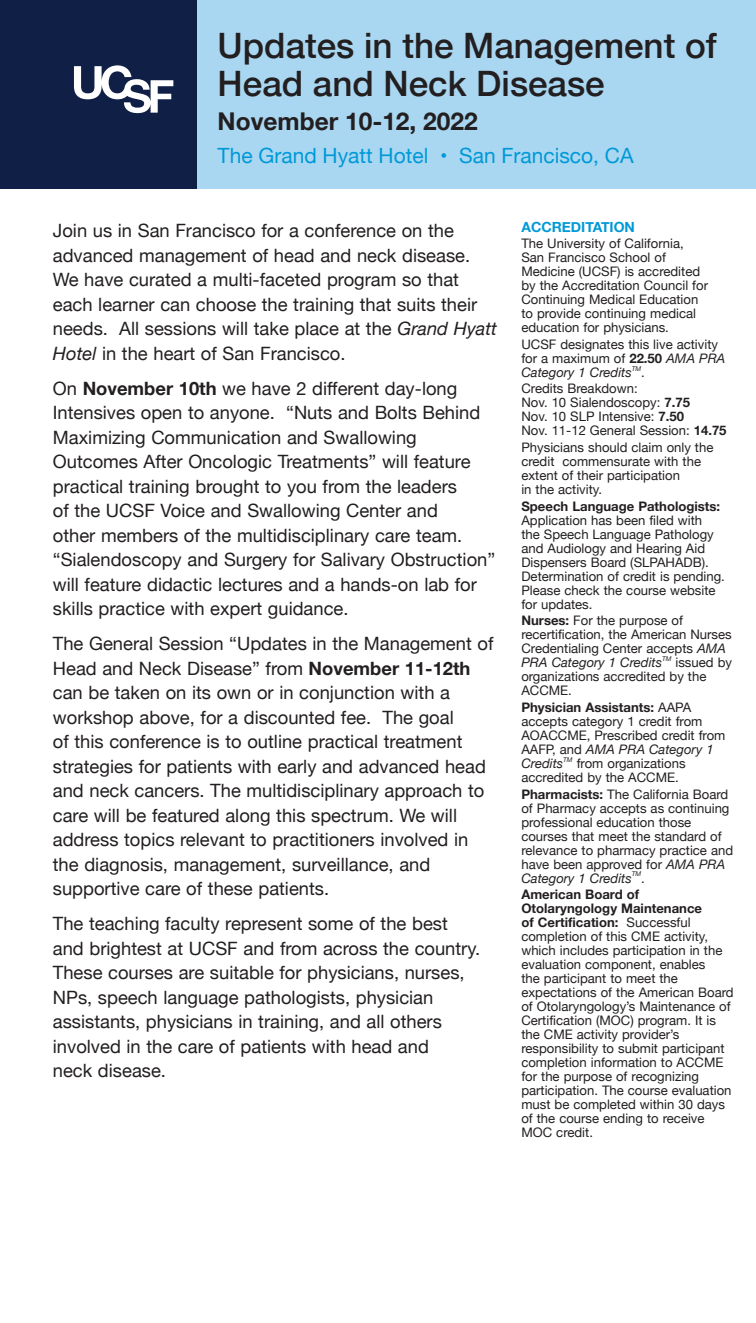
<style>
.page{position:relative;width:756px;height:1323px;background:#fff}
.page>*{position:absolute;margin:0;border:0;box-sizing:border-box;transform-origin:0 0}
.t1{font:500 35px/38.5px "Helvetica Neue";color:#231f20}
.t2{font:700 24.5px "Helvetica Neue";color:#231f20}
.t3{font:21px "Helvetica Neue";color:#0099d8}
.t4{font:18.38px/24.5px "Helvetica Neue";color:#231f20}
.t5{font:700 14px "Helvetica Neue";color:#0099d8}
.t6{font:13.12px/14px "Helvetica Neue";color:#231f20}
.t7{font:italic 6.65px "Helvetica Neue";color:#231f20}
.s1{font-style:italic}
.s2{font-weight:700}
</style>
<div class="page">
<div style="left:189px;top:0;width:567px;height:188px;background:#a9d7f1"></div>
<div style="left:0;top:0;width:197px;height:188px;background:#101f46"></div>
<svg style="left:74px;top:65px;width:99px;height:48px"></svg>
<p class="t1" style="left:218px;top:25px;width:501px">Updates in the Management of<br>Head and Neck Disease</p>
<p class="t2" style="left:218px;top:106px;width:262px">November 10-12, 2022</p>
<p class="t3" style="left:218px;top:143px;width:418px">The Grand Hyatt Hotel • San Francisco, CA</p>
<p class="t4" style="left:53px;top:218px;width:446px">Join us in San Francisco for a conference on the advanced management of head and neck disease.<br>We have curated a multi-faceted program so that each learner can choose the training that suits their needs. All sessions will take place at the <span class="s1">Grand Hyatt Hotel</span> in the heart of San Francisco.</p>
<p class="t4" style="left:53px;top:376px;width:444px">On <span class="s2">November 10th</span> we have 2 different day-long Intensives open to anyone. “Nuts and Bolts Behind Maximizing Communication and Swallowing Outcomes After Oncologic Treatments” will feature practical training brought to you from the leaders<br>of the UCSF Voice and Swallowing Center and<br>other members of the multidisciplinary care team. “Sialendoscopy and Surgery for Salivary Obstruction” will feature didactic lectures and a hands-on lab for skills practice with expert guidance.</p>
<p class="t4" style="left:53px;top:631px;width:442px">The General Session “Updates in the Management of Head and Neck Disease” from <span class="s2">November 11-12th </span>can be taken on its own or in conjunction with a workshop above, for a discounted fee. The goal<br>of this conference is to outline practical treatment strategies for patients with early and advanced head and neck cancers. The multidisciplinary approach to care will be featured along this spectrum. We will address topics relevant to practitioners involved in the diagnosis, management, surveillance, and supportive care of these patients.</p>
<p class="t4" style="left:53px;top:911px;width:429px">The teaching faculty represent some of the best and brightest at UCSF and from across the country.<br>These courses are suitable for physicians, nurses, NPs, speech language pathologists, physician assistants, physicians in training, and all others involved in the care of patients with head and<br>neck disease.</p>
<p class="t5" style="left:521px;top:218px;width:115px">ACCREDITATION</p>
<p class="t6" style="left:521px;top:236px;width:188px">The University of California,<br>San Francisco School of<br>Medicine (UCSF) is accredited by the Accreditation Council for<br>Continuing Medical Education to provide continuing medical education for physicians.</p>
<p class="t6" style="left:521px;top:337px;width:205px">UCSF designates this live activity for a maximum of <span class="s2">22.50</span> <span class="s1">AMA PRA<br>Category 1 Credits</span></p>
<p class="t7" style="left:632px;top:364px;width:11px">TM</p>
<p class="t6" style="left:641px;top:365px;width:5px">.</p>
<p class="t6" style="left:521px;top:382px;width:207px">Credits Breakdown:<br>Nov. 10 Sialendoscopy: <span class="s2">7.75<br></span>Nov. 10 SLP Intensive: <span class="s2">7.50<br></span>Nov. 11-12 General Session: <span class="s2">14.75</span></p>
<p class="t6" style="left:521px;top:440px;width:194px">Physicians should claim only the credit commensurate with the extent of their participation<br>in the activity.</p>
<p class="t6" style="left:521px;top:499px;width:205px"><span class="s2">Speech Language Pathologists:<br></span>Application has been filed with<br>the Speech Language Pathology and Audiology and Hearing Aid<br>Dispensers Board (SLPAHADB).<br>Determination of credit is pending.<br>Please check the course website for updates.</p>
<p class="t6" style="left:521px;top:613px;width:212px"><span class="s2">Nurses:</span> For the purpose of recertification, the American Nurses<br>Credentialing Center accepts <span class="s1">AMA<br>PRA Category 1 Credits</span></p>
<p class="t7" style="left:662px;top:655px;width:11px">TM</p>
<p class="t6" style="left:521px;top:655px;width:212px;text-indent:154px">issued by organizations accredited by the<br>ACCME.</p>
<p class="t6" style="left:521px;top:700px;width:206px"><span class="s2">Physician Assistants:</span> AAPA accepts category 1 credit from<br>AOACCME, Prescribed credit from<br>AAFP, and <span class="s1">AMA PRA Category 1<br>Credits</span></p>
<p class="t7" style="left:563px;top:755px;width:11px">TM</p>
<p class="t6" style="left:521px;top:756px;width:166px;text-indent:55px">from organizations accredited by the ACCME.</p>
<p class="t6" style="left:521px;top:787px;width:213px"><span class="s2">Pharmacists:</span> The California Board of Pharmacy accepts as continuing professional education those courses that meet the standard of relevance to pharmacy practice and have been approved for <span class="s1">AMA PRA<br>Category 1 Credits</span></p>
<p class="t7" style="left:632px;top:870px;width:11px">TM</p>
<p class="t6" style="left:641px;top:871px;width:5px">.</p>
<p class="t6" style="left:521px;top:887px;width:214px"><span class="s2">American Board of<br>Otolaryngology Maintenance<br>of Certification:</span> Successful completion of this CME activity, which includes participation in the evaluation component, enables<br>the participant to meet the expectations of the American Board of Otolaryngology’s Maintenance of<br>Certification (MOC) program. It is the CME activity provider’s responsibility to submit participant completion information to ACCME for the purpose of recognizing participation. The course evaluation must be completed within 30 days of the course ending to receive<br>MOC credit.</p>
</div>
